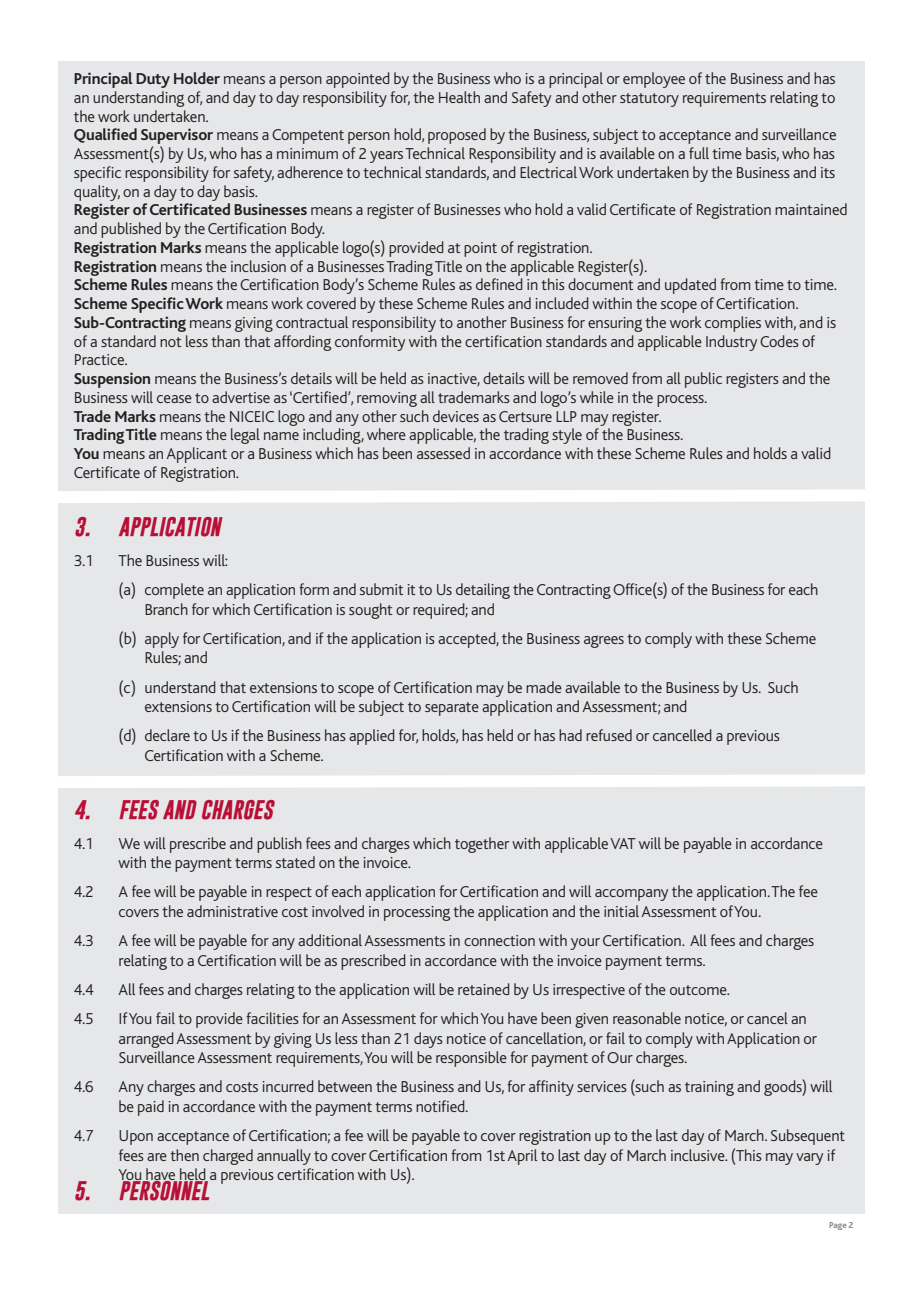
<style>
.page{position:relative;width:919px;height:1289px;background:#fff}
.page>*{position:absolute;margin:0;border:0;box-sizing:border-box;transform-origin:0 0}
.t1{font:italic 700 19.5px "Gobold";color:#b90f36}
.t2{font:300 16.5px/18.8px "Bliss";letter-spacing:-.01em;color:#231f20}
.t3{font:700 9px "Bliss";color:#808285}
.s1{font-weight:700}
</style>
<div class="page">
<div style="left:58px;top:561px;width:806px;height:652px;background:#e6e7e9"></div>
<div style="left:58px;top:61px;width:806px;height:509px;background:#e6e7e9"></div>
<svg style="left:58px;top:768px;width:807px;height:26px"></svg>
<svg style="left:58px;top:483px;width:807px;height:26px"></svg>
<p class="t2" style="left:74px;top:71px;width:775px"><span class="s1">Principal Duty Holder</span> means a person appointed by the Business who is a principal or employee of the Business and has an understanding of, and day to day responsibility for, the Health and Safety and other statutory requirements relating to the work undertaken.<br><span class="s1">Qualified Supervisor</span> means a Competent person hold, proposed by the Business, subject to acceptance and surveillance Assessment(s) by Us, who has a minimum of 2 years Technical Responsibility and is available on a full time basis, who has specific responsibility for safety, adherence to technical standards, and Electrical Work undertaken by the Business and its quality, on a day to day basis.<br><span class="s1">Register of Certificated Businesses</span> means a register of Businesses who hold a valid Certificate of Registration maintained and published by the Certification Body.<br><span class="s1">Registration Marks</span> means the applicable logo(s) provided at point of registration.<br><span class="s1">Registration</span> means the inclusion of a Businesses Trading Title on the applicable Register(s).<br><span class="s1">Scheme Rules</span> means the Certification Body’s Scheme Rules as defined in this document and updated from time to time.<br><span class="s1">Scheme Specific Work</span> means work covered by these Scheme Rules and included within the scope of Certification.<br><span class="s1">Sub-Contracting</span> means giving contractual responsibility to another Business for ensuring the work complies with, and is of a standard not less than that affording conformity with the certification standards and applicable Industry Codes of Practice.<br><span class="s1">Suspension</span> means the Business’s details will be held as inactive, details will be removed from all public registers and the Business will cease to advertise as ‘Certified’, removing all trademarks and logo’s while in the process.<br><span class="s1">Trade Marks</span> means the NICEIC logo and any other such devices as Certsure LLP may register.<br><span class="s1">Trading Title</span> means the legal name including, where applicable, the trading style of the Business.<br><span class="s1">You</span> means an Applicant or a Business which has been assessed in accordance with these Scheme Rules and holds a valid Certificate of Registration.</p>
<p class="t1" style="left:74px;top:518px;width:148px">3. APPLICATION</p>
<p class="t2" style="left:74px;top:552px;width:21px">3.1</p>
<p class="t2" style="left:119px;top:547px;width:701px;line-height:29.2px">The Business will:<br>(a) complete an application form and submit it to Us detailing the Contracting Office(s) of the Business for each</p>
<p class="t2" style="left:119px;top:596px;width:699px;line-height:29.2px;text-indent:26px">Branch for which Certification is sought or required; and<br>(b) apply for Certification, and if the application is accepted, the Business agrees to comply with these Scheme</p>
<p class="t2" style="left:119px;top:644px;width:681px;line-height:29.2px;text-indent:26px">Rules; and<br>(c) understand that extensions to scope of Certification may be made available to the Business by Us. Such</p>
<p class="t2" style="left:119px;top:693px;width:663px;line-height:29.2px;text-indent:26px">extensions to Certification will be subject to separate application and Assessment; and<br>(d) declare to Us if the Business has applied for, holds, has held or has had refused or cancelled a previous</p>
<p class="t2" style="left:144px;top:747px;width:181px">Certification with a Scheme.</p>
<p class="t1" style="left:74px;top:801px;width:200px">4. FEES AND CHARGES</p>
<p class="t2" style="left:74px;top:835px;width:21px">4.1</p>
<p class="t2" style="left:118px;top:835px;width:706px;line-height:19.5px">We will prescribe and publish fees and charges which together with applicable VAT will be payable in accordance with the payment terms stated on the invoice.</p>
<p class="t2" style="left:74px;top:884px;width:21px">4.2</p>
<p class="t2" style="left:118px;top:883px;width:701px;line-height:19.5px">A fee will be payable in respect of each application for Certification and will accompany the application. The fee covers the administrative cost involved in processing the application and the initial Assessment of You.</p>
<p class="t2" style="left:74px;top:932px;width:21px">4.3</p>
<p class="t2" style="left:118px;top:932px;width:697px;line-height:19.5px">A fee will be payable for any additional Assessments in connection with your Certification. All fees and charges relating to a Certification will be as prescribed in accordance with the invoice payment terms.</p>
<p class="t2" style="left:74px;top:981px;width:21px">4.4</p>
<p class="t2" style="left:119px;top:981px;width:613px">All fees and charges relating to the application will be retained by Us irrespective of the outcome.</p>
<p class="t2" style="left:74px;top:1010px;width:21px">4.5</p>
<p class="t2" style="left:118px;top:1010px;width:699px;line-height:19.5px">If You fail to provide facilities for an Assessment for which You have been given reasonable notice, or cancel an arranged Assessment by giving Us less than 21 days notice of cancellation, or fail to comply with Application or<br>Surveillance Assessment requirements, You will be responsible for payment of Our charges.</p>
<p class="t2" style="left:74px;top:1079px;width:21px">4.6</p>
<p class="t2" style="left:118px;top:1078px;width:715px;line-height:19.5px">Any charges and costs incurred between the Business and Us, for affinity services (such as training and goods) will be paid in accordance with the payment terms notified.</p>
<p class="t2" style="left:74px;top:1127px;width:21px">4.7</p>
<p class="t2" style="left:118px;top:1127px;width:728px;line-height:19.5px">Upon acceptance of Certification; a fee will be payable to cover registration up to the last day of March. Subsequent fees are then charged annually to cover Certification from 1st April to last day of March inclusive. (This may vary if<br>You have held a previous certification with Us).</p>
<p class="t1" style="left:74px;top:1181px;width:137px">5. PERSONNEL</p>
<p class="t3" style="left:829px;top:1221px;width:26px">Page 2</p>
</div>
